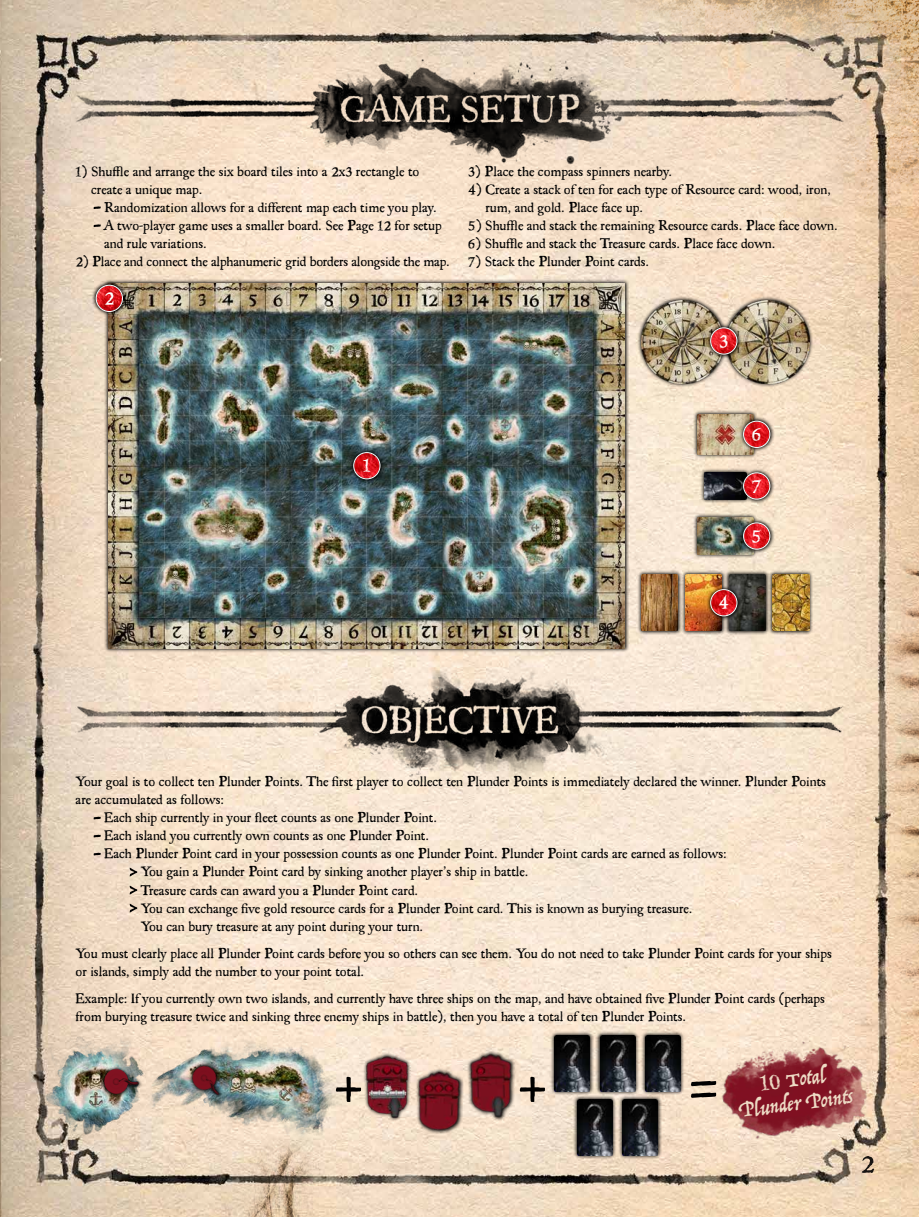
<style>
.page{position:relative;width:919px;height:1217px;background:#fff}
.page>*{position:absolute;margin:0;border:0;box-sizing:border-box;transform-origin:0 0}
.t1{font:21px/23.9px "Plunder";color:#eddac4;text-align:center}
.t2{font:18px "Rise Insid E";color:#fff}
.t3{font:13.5px/18px "Regula Old Face";color:#000}
.s1{font-family:"Rise Insid E"}
</style>
<div class="page">
<img style="left:0;top:0;width:918px;height:1216px">
<img style="left:0;top:1124px;width:319px;height:92px">
<img style="left:588px;top:0;width:330px;height:7px">
<img style="left:871px;top:436px;width:47px;height:616px">
<img style="left:0;top:618px;width:918px;height:216px">
<img style="left:0;top:7px;width:918px;height:216px">
<img style="left:0;top:205px;width:1px;height:216px">
<img style="left:31px;top:1019px;width:319px;height:135px">
<svg style="left:94px;top:206px;width:7px;height:3px"></svg>
<svg style="left:94px;top:224px;width:7px;height:3px"></svg>
<svg style="left:94px;top:816px;width:7px;height:3px"></svg>
<svg style="left:94px;top:834px;width:7px;height:3px"></svg>
<svg style="left:94px;top:852px;width:7px;height:3px"></svg>
<svg style="left:130px;top:867px;width:7px;height:9px"></svg>
<svg style="left:130px;top:885px;width:7px;height:9px"></svg>
<svg style="left:130px;top:903px;width:7px;height:9px"></svg>
<div style="left:104px;top:279px;width:525px;height:373px;background:#000;opacity:.9"></div>
<img style="left:109px;top:283px;width:515px;height:365px">
<div style="left:349px;top:447px;width:36px;height:37px;background:#000;opacity:.9"></div>
<img style="left:354px;top:453px;width:25px;height:25px;border-radius:13px">
<div style="left:353px;top:452px;width:27px;height:27px;border:1px solid #fff;border-radius:50%"></div>
<div style="left:91px;top:280px;width:36px;height:36px;background:#000;opacity:.9"></div>
<img style="left:97px;top:285px;width:25px;height:26px;border-radius:13px">
<div style="left:96px;top:285px;width:27px;height:27px;border:1px solid #fff;border-radius:50%"></div>
<div style="left:722px;top:296px;width:91px;height:91px;background:#000;opacity:.9"></div>
<img style="left:728px;top:300px;width:81px;height:83px">
<img style="left:758px;top:317px;width:19px;height:49px">
<div style="left:637px;top:296px;width:91px;height:91px;background:#000;opacity:.9"></div>
<img style="left:641px;top:300px;width:83px;height:83px">
<img style="left:666px;top:318px;width:32px;height:47px">
<div style="left:705px;top:323px;width:37px;height:36px;background:#000;opacity:.9"></div>
<img style="left:711px;top:328px;width:25px;height:25px;border-radius:13px">
<div style="left:710px;top:327px;width:27px;height:27px;border:1px solid #fff;border-radius:50%"></div>
<div style="left:692px;top:410px;width:65px;height:48px;background:#000;opacity:.9"></div>
<img style="left:697px;top:414px;width:56px;height:40px">
<div style="left:700px;top:468px;width:50px;height:35px;background:#000;opacity:.9"></div>
<img style="left:704px;top:473px;width:34px;height:26px">
<div style="left:550px;top:1030px;width:44px;height:65px;background:#000;opacity:.9"></div>
<img style="left:554px;top:1035px;width:35px;height:55px">
<div style="left:595px;top:1030px;width:44px;height:65px;background:#000;opacity:.9"></div>
<img style="left:600px;top:1035px;width:35px;height:55px">
<div style="left:641px;top:1030px;width:43px;height:65px;background:#000;opacity:.9"></div>
<img style="left:645px;top:1035px;width:35px;height:55px">
<div style="left:692px;top:513px;width:65px;height:45px;background:#000;opacity:.9"></div>
<img style="left:697px;top:517px;width:56px;height:37px">
<div style="left:768px;top:570px;width:45px;height:65px;background:#000;opacity:.9"></div>
<img style="left:772px;top:574px;width:37px;height:56px">
<div style="left:724px;top:570px;width:46px;height:65px;background:#000;opacity:.9"></div>
<img style="left:729px;top:574px;width:36px;height:56px">
<div style="left:680px;top:570px;width:46px;height:65px;background:#000;opacity:.9"></div>
<img style="left:685px;top:574px;width:36px;height:56px">
<div style="left:637px;top:570px;width:45px;height:65px;background:#000;opacity:.9"></div>
<img style="left:641px;top:574px;width:37px;height:56px">
<div style="left:705px;top:584px;width:37px;height:36px;background:#000;opacity:.9"></div>
<img style="left:711px;top:590px;width:25px;height:25px;border-radius:13px">
<div style="left:710px;top:589px;width:27px;height:27px;border:1px solid #fff;border-radius:50%"></div>
<div style="left:738px;top:518px;width:36px;height:36px;background:#000;opacity:.9"></div>
<img style="left:743px;top:523px;width:26px;height:25px;border-radius:13px">
<div style="left:743px;top:522px;width:27px;height:27px;border:1px solid #fff;border-radius:50%"></div>
<div style="left:738px;top:416px;width:36px;height:36px;background:#000;opacity:.9"></div>
<img style="left:743px;top:421px;width:26px;height:26px;border-radius:13px">
<div style="left:743px;top:420px;width:27px;height:28px;border:1px solid #fff;border-radius:50%"></div>
<div style="left:738px;top:468px;width:36px;height:36px;background:#000;opacity:.9"></div>
<img style="left:743px;top:473px;width:26px;height:25px;border-radius:13px">
<div style="left:743px;top:472px;width:27px;height:27px;border:1px solid #fff;border-radius:50%"></div>
<svg style="left:336px;top:1076px;width:25px;height:25px"></svg>
<svg style="left:519px;top:1076px;width:26px;height:25px"></svg>
<div style="left:100px;top:1064px;width:43px;height:33px;background:#000;opacity:.9"></div>
<img style="left:102px;top:1067px;width:38px;height:29px">
<img style="left:185px;top:1057px;width:46px;height:47px">
<div style="left:363px;top:1052px;width:48px;height:69px;background:#000;opacity:.9"></div>
<img style="left:363px;top:1052px;width:47px;height:67px">
<div style="left:467px;top:1050px;width:48px;height:71px;background:#000;opacity:.9"></div>
<img style="left:468px;top:1050px;width:48px;height:72px">
<svg style="left:691px;top:1080px;width:13px;height:17px"></svg>
<img style="left:704px;top:1027px;width:173px;height:120px">
<img style="left:408px;top:1067px;width:59px;height:68px">
<div style="left:573px;top:1094px;width:43px;height:65px;background:#000;opacity:.9"></div>
<img style="left:577px;top:1099px;width:35px;height:55px">
<div style="left:618px;top:1094px;width:44px;height:65px;background:#000;opacity:.9"></div>
<img style="left:622px;top:1099px;width:35px;height:55px">
<svg style="left:861px;top:1155px;width:13px;height:17px"></svg>
<p class="t3" style="left:91px;top:162px;width:330px;text-indent:-15px"><span class="s1">1</span>) Shuffle and arrange the six board tiles into a <span class="s1">2</span>x<span class="s1">3</span> rectangle to create a unique map.</p>
<p class="t3" style="left:104px;top:198px;width:339px">Randomization allows for a different map each time you play.<br>A two-player game uses a smaller board. See Page <span class="s1">12</span> for setup and rule variations.</p>
<p class="t3" style="left:76px;top:252px;width:375px"><span class="s1">2</span>) Place and connect the alphanumeric grid borders alongside the map.</p>
<h2 class="t2" style="left:104px;top:288px;width:12px">2</h2>
<p class="t3" style="left:468px;top:162px;width:205px"><span class="s1">3</span>) Place the compass spinners nearby.</p>
<p class="t3" style="left:485px;top:180px;width:347px;text-indent:-17px"><span class="s1">4</span>) Create a stack of ten for each type of Resource card: wood, iron, rum, and gold. Place face up.</p>
<p class="t3" style="left:468px;top:216px;width:371px"><span class="s1">5</span>) Shuffle and stack the remaining Resource cards. Place face down.</p>
<p class="t3" style="left:468px;top:234px;width:308px"><span class="s1">6</span>) Shuffle and stack the Treasure cards. Place face down.</p>
<p class="t3" style="left:468px;top:252px;width:182px"><span class="s1">7</span>) Stack the Plunder Point cards.</p>
<h2 class="t2" style="left:719px;top:331px;width:11px">3</h2>
<h2 class="t2" style="left:363px;top:456px;width:10px">1</h2>
<h2 class="t2" style="left:718px;top:593px;width:12px">4</h2>
<h2 class="t2" style="left:751px;top:424px;width:11px">6</h2>
<h2 class="t2" style="left:751px;top:476px;width:11px">7</h2>
<h2 class="t2" style="left:751px;top:526px;width:12px">5</h2>
<p class="t3" style="left:76px;top:772px;width:751px">Your goal is to collect ten Plunder Points. The first player to collect ten Plunder Points is immediately declared the winner. Plunder Points</p>
<p class="t3" style="left:76px;top:790px;width:150px">are accumulated as follows:</p>
<p class="t3" style="left:104px;top:808px;width:334px">Each ship currently in your fleet counts as one Plunder Point.</p>
<p class="t3" style="left:104px;top:826px;width:326px">Each island you currently own counts as one Plunder Point.</p>
<p class="t3" style="left:104px;top:844px;width:624px">Each Plunder Point card in your possession counts as one Plunder Point. Plunder Point cards are earned as follows:</p>
<p class="t3" style="left:141px;top:862px;width:389px">You gain a Plunder Point card by sinking another player’s ship in battle.</p>
<p class="t3" style="left:141px;top:880px;width:279px">Treasure cards can award you a Plunder Point card.</p>
<p class="t3" style="left:141px;top:898px;width:553px">You can exchange five gold resource cards for a Plunder Point card. This is known as burying treasure.</p>
<p class="t3" style="left:141px;top:916px;width:284px">You can bury treasure at any point during your turn.</p>
<p class="t3" style="left:76px;top:943px;width:757px">You must clearly place all Plunder Point cards before you so others can see them. You do not need to take Plunder Point cards for your ships or islands, simply add the number to your point total.</p>
<p class="t3" style="left:76px;top:988px;width:750px">Example: If you currently own two islands, and currently have three ships on the map, and have obtained five Plunder Point cards (perhaps from burying treasure twice and sinking three enemy ships in battle), then you have a total of ten Plunder Points.</p>
<h1 class="t1" style="left:734px;top:1074px;width:116px;rotate:-8deg"><span class="s1">10</span> Total<br>Plunder Points</h1>
</div>
